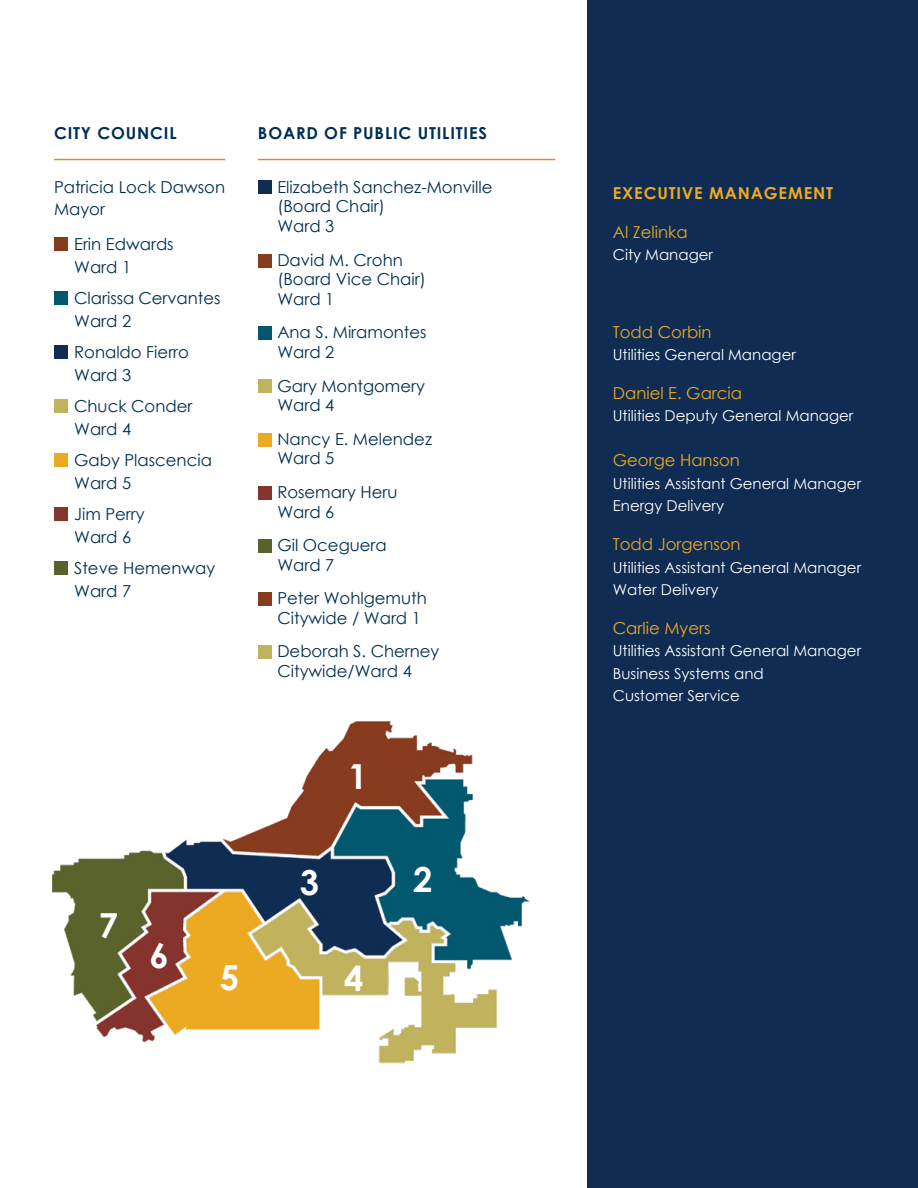
<style>
.page{position:relative;width:918px;height:1188px;background:#fff}
.page>*{position:absolute;margin:0;border:0;box-sizing:border-box;transform-origin:0 0}
.t1{font:700 34.5px "Century Gothic";color:#fff}
.FR_Body{font:16.5px/19.8px "Century Gothic";color:#002f52}
.FR_Body-2{font:16.5px "Century Gothic";color:#ecaa20}
.t2{font:700 16.5px "Century Gothic";letter-spacing:.05em;color:#002f52}
.FR_Body-3{font:700 16.5px "Century Gothic";letter-spacing:.05em;color:#ecaa20}
.FR_Body-4{font:15px/22.5px "Century Gothic";color:#fff}
</style>
<div class="page">
<div style="left:588px;top:0;width:330px;height:1188px;background:#102c52"></div>
<img style="left:52px;top:721px;width:478px;height:343px">
<div style="left:54px;top:238px;width:13px;height:13px;background:#873b1f"></div>
<div style="left:54px;top:292px;width:13px;height:13px;background:#01586e"></div>
<div style="left:54px;top:346px;width:13px;height:13px;background:#0f2d52"></div>
<div style="left:54px;top:399px;width:13px;height:14px;background:#c1b35e"></div>
<div style="left:54px;top:453px;width:13px;height:14px;background:#ebaa21"></div>
<div style="left:54px;top:507px;width:13px;height:14px;background:#85342d"></div>
<div style="left:54px;top:561px;width:13px;height:14px;background:#5a622c"></div>
<hr style="left:54px;top:159px;width:171px;height:1px;background:#c9942b">
<div style="left:258px;top:180px;width:13px;height:14px;background:#0f2d52"></div>
<div style="left:258px;top:255px;width:13px;height:13px;background:#873b1f"></div>
<div style="left:258px;top:327px;width:13px;height:13px;background:#01586e"></div>
<div style="left:258px;top:379px;width:13px;height:14px;background:#c1b35e"></div>
<div style="left:258px;top:433px;width:13px;height:14px;background:#ebaa21"></div>
<div style="left:258px;top:486px;width:13px;height:13px;background:#85342d"></div>
<div style="left:258px;top:539px;width:13px;height:13px;background:#5a622c"></div>
<div style="left:258px;top:592px;width:13px;height:13px;background:#873b1f"></div>
<div style="left:258px;top:645px;width:13px;height:14px;background:#c1b35e"></div>
<hr style="left:258px;top:159px;width:297px;height:1px;background:#c9942b">
<p class="t2" style="left:54px;top:120px;width:124px">CITY COUNCIL</p>
<p class="FR_Body" style="left:54px;top:177px;width:173px">Patricia Lock Dawson</p>
<p class="FR_Body" style="left:54px;top:199px;width:53px">Mayor</p>
<p class="FR_Body" style="left:74px;top:234px;width:101px">Erin Edwards</p>
<p class="FR_Body" style="left:74px;top:256px;width:59px">Ward 1</p>
<p class="FR_Body" style="left:74px;top:288px;width:148px">Clarissa Cervantes</p>
<p class="FR_Body" style="left:74px;top:310px;width:59px">Ward 2</p>
<p class="FR_Body" style="left:74px;top:342px;width:116px">Ronaldo Fierro</p>
<p class="FR_Body" style="left:74px;top:364px;width:59px">Ward 3</p>
<p class="FR_Body" style="left:74px;top:396px;width:120px">Chuck Conder</p>
<p class="FR_Body" style="left:74px;top:418px;width:59px">Ward 4</p>
<p class="FR_Body" style="left:74px;top:450px;width:139px">Gaby Plascencia</p>
<p class="FR_Body" style="left:74px;top:472px;width:59px">Ward 5</p>
<p class="FR_Body" style="left:74px;top:504px;width:72px">Jim Perry</p>
<p class="FR_Body" style="left:74px;top:526px;width:59px">Ward 6</p>
<p class="FR_Body" style="left:74px;top:558px;width:143px">Steve Hemenway</p>
<p class="FR_Body" style="left:74px;top:581px;width:59px">Ward 7</p>
<p class="t1" style="left:99px;top:899px;width:21px">7</p>
<p class="t2" style="left:258px;top:120px;width:231px">BOARD OF PUBLIC UTILITIES</p>
<p class="FR_Body" style="left:277px;top:177px;width:217px">Elizabeth Sanchez-Monville (Board Chair)<br>Ward 3</p>
<p class="FR_Body" style="left:277px;top:249px;width:150px">David M. Crohn (Board Vice Chair)<br>Ward 1</p>
<p class="FR_Body" style="left:277px;top:322px;width:151px">Ana S. Miramontes<br>Ward 2</p>
<p class="FR_Body" style="left:277px;top:375px;width:149px">Gary Montgomery<br>Ward 4</p>
<p class="FR_Body" style="left:277px;top:429px;width:156px">Nancy E. Melendez<br>Ward 5</p>
<p class="FR_Body" style="left:277px;top:482px;width:122px">Rosemary Heru<br>Ward 6</p>
<p class="FR_Body" style="left:277px;top:535px;width:111px">Gil Oceguera<br>Ward 7</p>
<p class="FR_Body" style="left:277px;top:588px;width:151px">Peter Wohlgemuth<br>Citywide / Ward 1</p>
<p class="FR_Body" style="left:277px;top:641px;width:164px">Deborah S. Cherney<br>Citywide/Ward 4</p>
<p class="t1" style="left:348px;top:750px;width:21px">1</p>
<p class="t1" style="left:300px;top:856px;width:21px">3</p>
<p class="t1" style="left:413px;top:854px;width:21px">2</p>
<p class="t1" style="left:150px;top:929px;width:21px">6</p>
<p class="t1" style="left:220px;top:951px;width:21px">5</p>
<p class="t1" style="left:344px;top:952px;width:21px">4</p>
<p class="FR_Body-3" style="left:613px;top:181px;width:222px">EXECUTIVE MANAGEMENT</p>
<p class="FR_Body-2" style="left:613px;top:220px;width:76px">Al Zelinka</p>
<p class="FR_Body-4" style="left:613px;top:243px;width:102px">City Manager</p>
<p class="FR_Body-2" style="left:613px;top:320px;width:100px">Todd Corbin</p>
<p class="FR_Body-4" style="left:613px;top:343px;width:185px">Utilities General Manager</p>
<p class="FR_Body-2" style="left:613px;top:381px;width:131px">Daniel E. Garcia</p>
<p class="FR_Body-4" style="left:613px;top:404px;width:242px">Utilities Deputy General Manager</p>
<p class="FR_Body-2" style="left:613px;top:449px;width:129px">George Hanson</p>
<p class="FR_Body-4" style="left:613px;top:472px;width:250px">Utilities Assistant General Manager<br>Energy Delivery</p>
<p class="FR_Body-2" style="left:613px;top:533px;width:129px">Todd Jorgenson</p>
<p class="FR_Body-4" style="left:613px;top:556px;width:250px">Utilities Assistant General Manager<br>Water Delivery</p>
<p class="FR_Body-2" style="left:613px;top:616px;width:99px">Carlie Myers</p>
<p class="FR_Body-4" style="left:613px;top:639px;width:250px">Utilities Assistant General Manager<br>Business Systems and<br>Customer Service</p>
</div>
